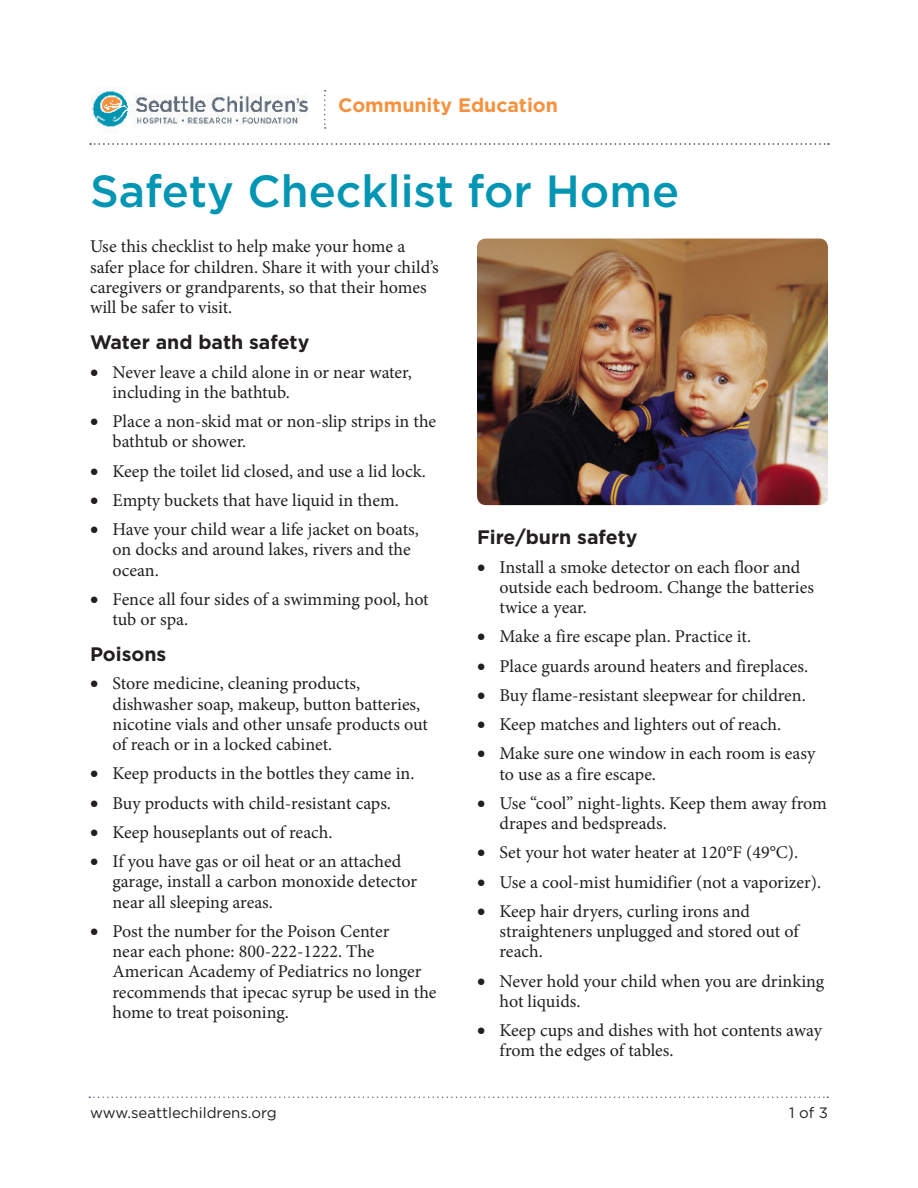
<style>
.page{position:relative;width:918px;height:1188px;background:#fff}
.page>*{position:absolute;margin:0;border:0;box-sizing:border-box;transform-origin:0 0}
.t1{font:500 45px "Gotham";color:#0096b3}
.Subhead_1{font:700 19.5px "Gotham";color:#231f20}
.t2{font:700 19.5px "Gotham";color:#f6923f}
.Bullet_text{font:18px/20.2px "Minion Pro";letter-spacing:-.005em;color:#231f20}
.Bullet_no_space_afte{font:18px/20.2px "Minion Pro";color:#231f20}
.Text_first_para{font:18px/20.2px "Minion Pro";letter-spacing:-.005em;color:#231f20}
.t3{font:15px "Gotham";color:#231f20}
</style>
<div class="page">
<svg style="left:89px;top:1096px;width:739px;height:2px"></svg>
<img style="left:90px;top:89px;width:219px;height:42px">
<svg style="left:90px;top:143px;width:739px;height:2px"></svg>
<svg style="left:324px;top:90px;width:2px;height:39px"></svg>
<img style="left:477px;top:238px;width:351px;height:267px">
<p class="t2" style="left:338px;top:92px;width:221px">Community Education</p>
<p class="t1" style="left:90px;top:162px;width:591px">Safety Checklist for Home</p>
<p class="Text_first_para" style="left:90px;top:237px;width:350px">Use this checklist to help make your home a safer place for children. Share it with your child’s caregivers or grandparents, so that their homes will be safer to visit.</p>
<p class="Subhead_1" style="left:90px;top:329px;width:221px">Water and bath safety</p>
<p class="Bullet_text" style="left:112px;top:362px;width:301px;text-indent:-22px">• Never leave a child alone in or near water, including in the bathtub.</p>
<p class="Bullet_text" style="left:112px;top:411px;width:325px;text-indent:-22px">• Place a non-skid mat or non-slip strips in the bathtub or shower.</p>
<p class="Bullet_text" style="left:90px;top:461px;width:337px">• Keep the toilet lid closed, and use a lid lock.</p>
<p class="Bullet_text" style="left:90px;top:490px;width:310px">• Empty buckets that have liquid in them.</p>
<p class="Bullet_text" style="left:112px;top:519px;width:308px;text-indent:-22px">• Have your child wear a life jacket on boats, on docks and around lakes, rivers and the ocean.</p>
<p class="Bullet_no_space_afte" style="left:112px;top:589px;width:318px;text-indent:-22px">• Fence all four sides of a swimming pool, hot tub or spa.</p>
<p class="Subhead_1" style="left:90px;top:641px;width:78px">Poisons</p>
<p class="Bullet_text" style="left:112px;top:674px;width:317px;text-indent:-22px">• Store medicine, cleaning products, dishwasher soap, makeup, button batteries, nicotine vials and other unsafe products out of reach or in a locked cabinet.</p>
<p class="Bullet_text" style="left:90px;top:764px;width:326px">• Keep products in the bottles they came in.</p>
<p class="Bullet_text" style="left:90px;top:793px;width:303px">• Buy products with child-resistant caps.</p>
<p class="Bullet_text" style="left:90px;top:822px;width:244px">• Keep houseplants out of reach.</p>
<p class="Bullet_text" style="left:112px;top:851px;width:306px;text-indent:-22px">• If you have gas or oil heat or an attached garage, install a carbon monoxide detector near all sleeping areas.</p>
<p class="Bullet_no_space_afte" style="left:112px;top:921px;width:326px;text-indent:-22px">• Post the number for the Poison Center<br>near each phone: 800-222-1222. The American Academy of Pediatrics no longer recommends that ipecac syrup be used in the home to treat poisoning.</p>
<p class="Subhead_1" style="left:477px;top:525px;width:162px">Fire/burn safety</p>
<p class="Bullet_text" style="left:500px;top:557px;width:316px;text-indent:-22px">• Install a smoke detector on each floor and outside each bedroom. Change the batteries twice a year.</p>
<p class="Bullet_text" style="left:477px;top:627px;width:276px">• Make a fire escape plan. Practice it.</p>
<p class="Bullet_text" style="left:477px;top:656px;width:333px">• Place guards around heaters and fireplaces.</p>
<p class="Bullet_text" style="left:477px;top:685px;width:330px">• Buy flame-resistant sleepwear for children.</p>
<p class="Bullet_text" style="left:477px;top:714px;width:306px">• Keep matches and lighters out of reach.</p>
<p class="Bullet_text" style="left:500px;top:744px;width:317px;text-indent:-22px">• Make sure one window in each room is easy to use as a fire escape.</p>
<p class="Bullet_text" style="left:500px;top:793px;width:329px;text-indent:-22px">• Use “cool” night-lights. Keep them away from drapes and bedspreads.</p>
<p class="Bullet_text" style="left:477px;top:843px;width:323px">• Set your hot water heater at 120°F (49°C).</p>
<p class="Bullet_text" style="left:477px;top:872px;width:346px">• Use a cool-mist humidifier (not a vaporizer).</p>
<p class="Bullet_text" style="left:500px;top:901px;width:301px;text-indent:-22px">• Keep hair dryers, curling irons and straighteners unplugged and stored out of reach.</p>
<p class="Bullet_text" style="left:500px;top:971px;width:326px;text-indent:-22px">• Never hold your child when you are drinking hot liquids.</p>
<p class="Bullet_no_space_afte" style="left:500px;top:1020px;width:324px;text-indent:-22px">• Keep cups and dishes with hot contents away from the edges of tables.</p>
<p class="t3" style="left:90px;top:1103px;width:188px">www.seattlechildrens.org</p>
<p class="t3" style="left:789px;top:1103px;width:40px">1 of 3</p>
</div>
